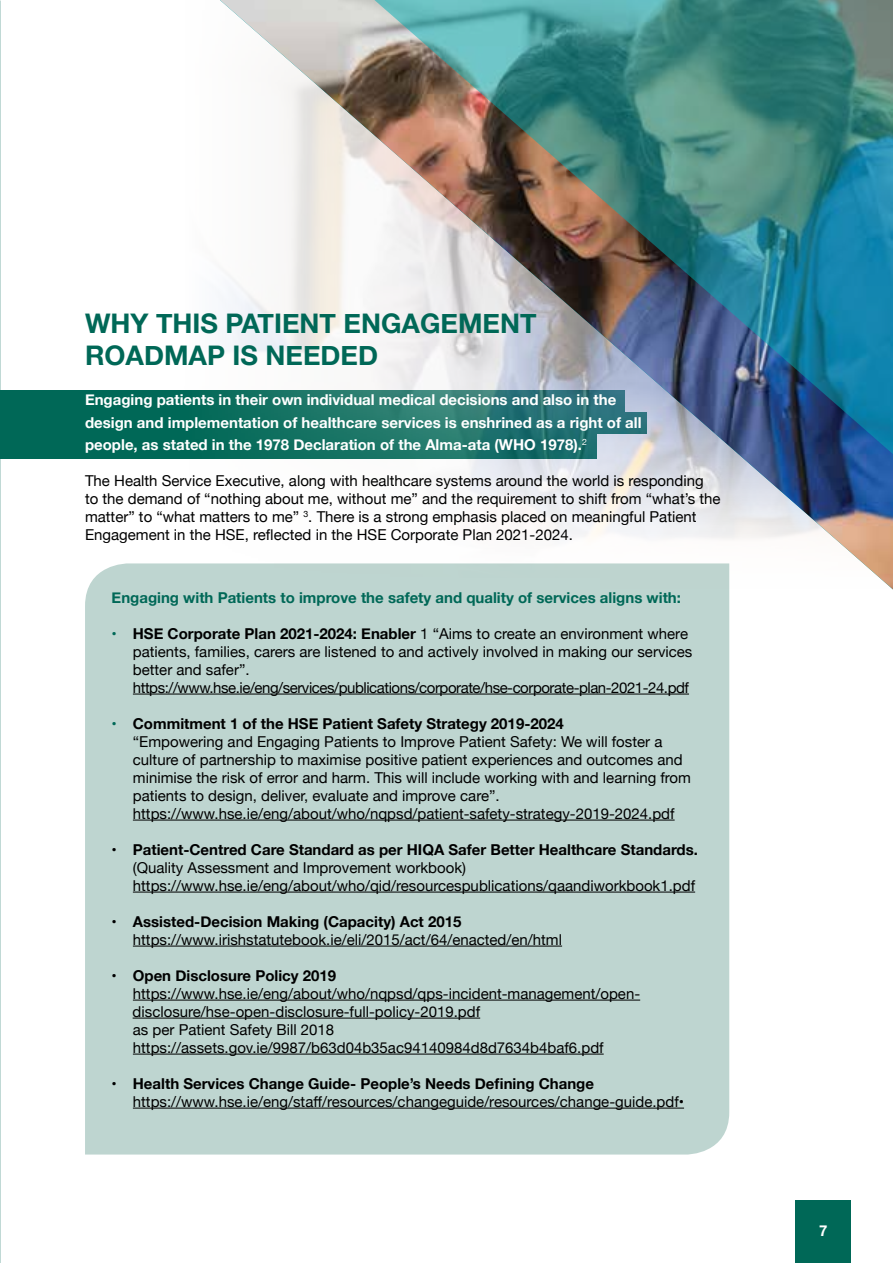
<style>
.page{position:relative;width:893px;height:1263px;background:#fff}
.page>*{position:absolute;margin:0;border:0;box-sizing:border-box;transform-origin:0 0}
.t1{font:700 27px/32.4px "Helvetica Neue";color:#006857}
.t2{font:15px/18px "Helvetica Neue";color:#000}
.t3{font:700 15px/22.5px "Helvetica Neue";color:#fff}
.t4{font:700 15px "Helvetica Neue";color:#006857}
.t5{font:700 15px "Helvetica Neue";color:#000}
.s1{color:#006857}
.s2{font-weight:700}
</style>
<div class="page">
<div style="left:0;top:391px;width:625px;height:22px;background:#006857"></div>
<div style="left:0;top:412px;width:646px;height:22px;background:#006857"></div>
<div style="left:0;top:433px;width:596px;height:25px;background:#006857"></div>
<div style="left:85px;top:563px;width:644px;height:591px;background:#bed5d0"></div>
<img style="left:185px;top:390px;width:708px;height:214px">
<img style="left:220px;top:0;width:673px;height:589px">
<img style="left:268px;top:0;width:625px;height:536px">
<hr style="left:133px;top:694px;width:556px;height:1px;background:#000">
<hr style="left:133px;top:820px;width:542px;height:1px;background:#000">
<hr style="left:133px;top:892px;width:562px;height:1px;background:#000">
<hr style="left:133px;top:946px;width:429px;height:1px;background:#000">
<hr style="left:133px;top:1000px;width:507px;height:1px;background:#000">
<hr style="left:133px;top:1018px;width:347px;height:1px;background:#000">
<hr style="left:133px;top:1054px;width:471px;height:1px;background:#000">
<hr style="left:133px;top:1108px;width:551px;height:1px;background:#000">
<div style="left:795px;top:1200px;width:55px;height:63px;background:#006857"></div>
<h1 class="t1" style="left:85px;top:307px;width:453px">WHY THIS PATIENT ENGAGEMENT<br>ROADMAP IS NEEDED</h1>
<p class="t3" style="left:85px;top:389px;width:558px">Engaging patients in their own individual medical decisions and also in the design and implementation of healthcare services is enshrined as a right of all people, as stated in the 1978 Declaration of the Alma-ata (WHO 1978).<sup>2</sup></p>
<p class="t2" style="left:85px;top:473px;width:637px">The Health Service Executive, along with healthcare systems around the world is responding to the demand of “nothing about me, without me” and the requirement to shift from “what’s the matter” to “what matters to me” <sup>3</sup>. There is a strong emphasis placed on meaningful Patient Engagement in the HSE, reflected in the HSE Corporate Plan 2021-2024.</p>
<p class="t4" style="left:112px;top:585px;width:571px">Engaging with Patients to improve the safety and quality of services aligns with:</p>
<p class="t2" style="left:133px;top:625px;width:561px;text-indent:-21px"><span class="s1">•</span> <span class="s2">HSE Corporate Plan 2021-2024: Enabler</span> 1 “Aims to create an environment where patients, families, carers are listened to and actively involved in making our services better and safer”. https://www.hse.ie/eng/services/publications/corporate/hse-corporate-plan-2021-24.pdf</p>
<p class="t2" style="left:133px;top:715px;width:560px;text-indent:-21px"><span class="s1">•</span> <span class="s2">Commitment 1 of the HSE Patient Safety Strategy 2019-2024<br></span>“Empowering and Engaging Patients to Improve Patient Safety: We will foster a culture of partnership to maximise positive patient experiences and outcomes and minimise the risk of error and harm. This will include working with and learning from patients to design, deliver, evaluate and improve care”. https://www.hse.ie/eng/about/who/nqpsd/patient-safety-strategy-2019-2024.pdf</p>
<p class="t2" style="left:133px;top:841px;width:567px;text-indent:-21px">• <span class="s2">Patient-Centred Care Standard as per HIQA Safer Better Healthcare Standards. </span>(Quality Assessment and Improvement workbook) https://www.hse.ie/eng/about/who/qid/resourcespublications/qaandiworkbook1.pdf</p>
<p class="t2" style="left:133px;top:913px;width:431px;text-indent:-21px">• <span class="s2">Assisted-Decision Making (Capacity) Act 2015 </span>https://www.irishstatutebook.ie/eli/2015/act/64/enacted/en/html</p>
<p class="t5" style="left:112px;top:963px;width:226px">• Open Disclosure Policy 2019</p>
<p class="t2" style="left:133px;top:985px;width:509px">https://www.hse.ie/eng/about/who/nqpsd/qps-incident-management/open&shy;disclosure/hse-open-disclosure-full-policy-2019.pdf<br>as per Patient Safety Bill 2018 https://assets.gov.ie/9987/b63d04b35ac94140984d8d7634b4baf6.pdf</p>
<p class="t2" style="left:133px;top:1075px;width:553px;text-indent:-21px"><span class="s2">• Health Services Change Guide- People’s Needs Defining Change </span>https://www.hse.ie/eng/staff/resources/changeguide/resources/change-guide.pdf<span class="s2">•</span></p>
<p class="t3" style="left:819px;top:1220px;width:10px">7</p>
</div>
